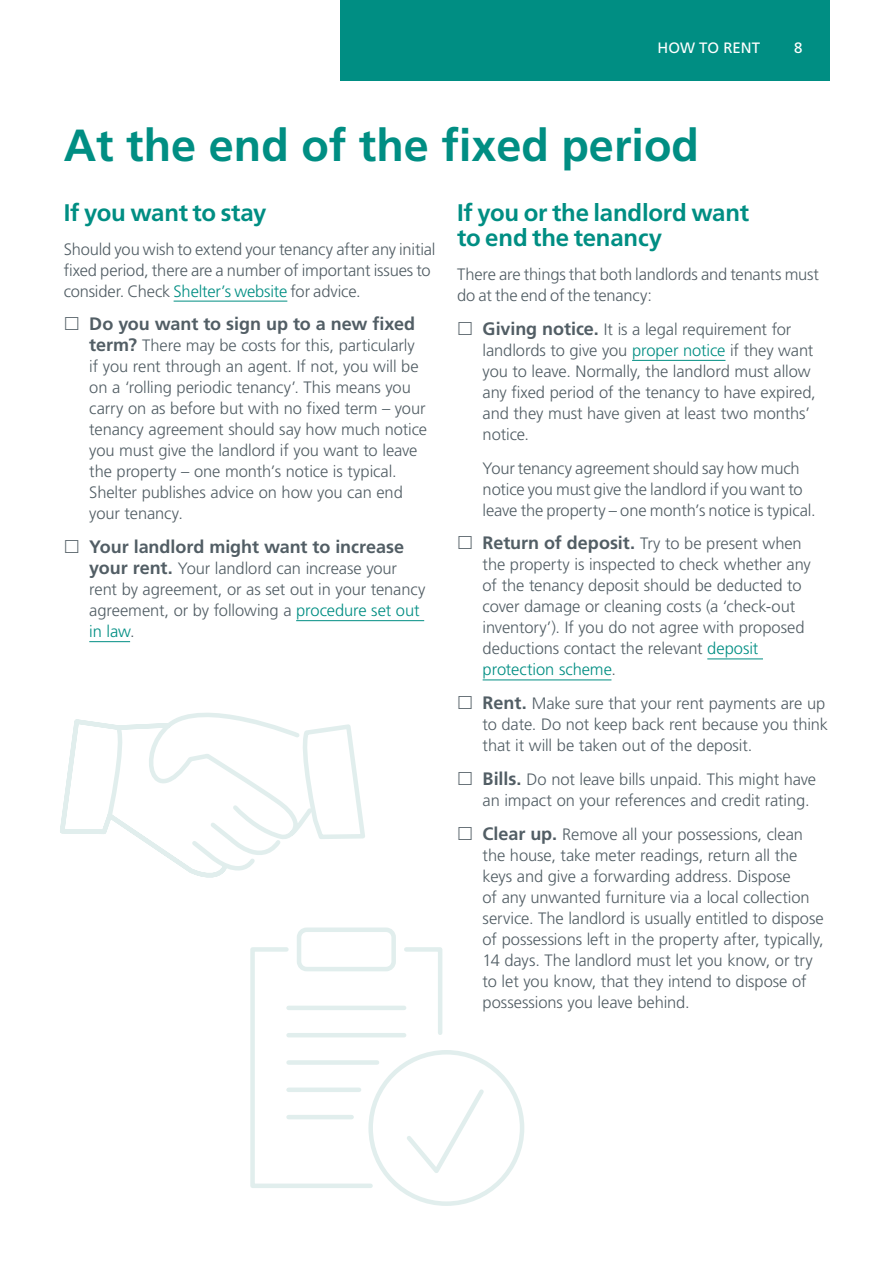
<style>
.page{position:relative;width:893px;height:1263px;background:#fff}
.page>*{position:absolute;margin:0;border:0;box-sizing:border-box;transform-origin:0 0}
.t1{font:700 45px "Frutiger LT Std";color:#008e83}
.t2{font:700 24px/25.5px "Frutiger LT Std";letter-spacing:-.01em;color:#008e83}
.t3{font:700 18px "Frutiger LT Std";letter-spacing:-.005em;color:#525e65}
.Body_copy{font:300 16.5px/21px "Frutiger LT Std";letter-spacing:-.01em;color:#525e65}
.t4{font:15px "Frutiger LT Std";color:#fff}
.s1{color:#008e83}
.s2{font-weight:700;font-size:18px}
</style>
<div class="page">
<div style="left:340px;top:0;width:489px;height:81px;background:#008e83"></div>
<hr style="left:174px;top:301px;width:113px;height:1px;background:#008e83">
<hr style="left:296px;top:620px;width:128px;height:1px;background:#008e83">
<hr style="left:89px;top:641px;width:41px;height:1px;background:#008e83">
<hr style="left:632px;top:360px;width:93px;height:1px;background:#008e83">
<hr style="left:707px;top:658px;width:56px;height:1px;background:#008e83">
<hr style="left:483px;top:679px;width:128px;height:1px;background:#008e83">
<svg style="left:60px;top:713px;width:305px;height:165px"></svg>
<svg style="left:250px;top:927px;width:274px;height:279px"></svg>
<p class="t4" style="left:658px;top:39px;width:104px">HOW TO RENT</p>
<p class="t4" style="left:794px;top:39px;width:10px">8</p>
<h1 class="t1" style="left:64px;top:119px;width:637px">At the end of the fixed period</h1>
<h2 class="t2" style="left:64px;top:200px;width:204px">If you want to stay</h2>
<p class="Body_copy" style="left:64px;top:239px;width:373px">Should you wish to extend your tenancy after any initial fixed period, there are a number of important issues to consider. Check <span class="s1">Shelter’s website</span> for advice.</p>
<p class="t3" style="left:89px;top:314px;width:327px">Do you want to sign up to a new fixed</p>
<p class="Body_copy" style="left:89px;top:335px;width:339px"><span class="s2">term?</span> There may be costs for this, particularly if you rent through an agent. If not, you will be on a ‘rolling periodic tenancy’. This means you carry on as before but with no fixed term – your tenancy agreement should say how much notice you must give the landlord if you want to leave the property – one month’s notice is typical.<br>Shelter publishes advice on how you can end your tenancy.</p>
<p class="t3" style="left:89px;top:536px;width:316px">Your landlord might want to increase</p>
<p class="Body_copy" style="left:89px;top:558px;width:338px"><span class="s2">your rent.</span> Your landlord can increase your rent by agreement, or as set out in your tenancy agreement, or by following a <span class="s1">procedure set out in law</span>.</p>
<h2 class="t2" style="left:457px;top:200px;width:293px">If you or the landlord want to end the tenancy</h2>
<p class="Body_copy" style="left:457px;top:264px;width:363px">There are things that both landlords and tenants must do at the end of the tenancy:</p>
<p class="Body_copy" style="left:483px;top:319px;width:335px"><span class="s2">Giving notice.</span> It is a legal requirement for landlords to give you <span class="s1">proper notice</span> if they want you to leave. Normally, the landlord must allow any fixed period of the tenancy to have expired, and they must have given at least two months’ notice.</p>
<p class="Body_copy" style="left:483px;top:458px;width:334px">Your tenancy agreement should say how much notice you must give the landlord if you want to leave the property – one month’s notice is typical.</p>
<p class="Body_copy" style="left:483px;top:533px;width:330px"><span class="s2">Return of deposit.</span> Try to be present when the property is inspected to check whether any of the tenancy deposit should be deducted to cover damage or cleaning costs (a ‘check-out inventory’). If you do not agree with proposed deductions contact the relevant <span class="s1">deposit protection scheme</span>.</p>
<p class="Body_copy" style="left:483px;top:693px;width:347px"><span class="s2">Rent.</span> Make sure that your rent payments are up to date. Do not keep back rent because you think that it will be taken out of the deposit.</p>
<p class="Body_copy" style="left:483px;top:769px;width:335px"><span class="s2">Bills.</span> Do not leave bills unpaid. This might have an impact on your references and credit rating.</p>
<p class="Body_copy" style="left:483px;top:824px;width:343px"><span class="s2">Clear up.</span> Remove all your possessions, clean the house, take meter readings, return all the keys and give a forwarding address. Dispose<br>of any unwanted furniture via a local collection service. The landlord is usually entitled to dispose of possessions left in the property after, typically, 14 days. The landlord must let you know, or try to let you know, that they intend to dispose of possessions you leave behind.</p>
</div>
